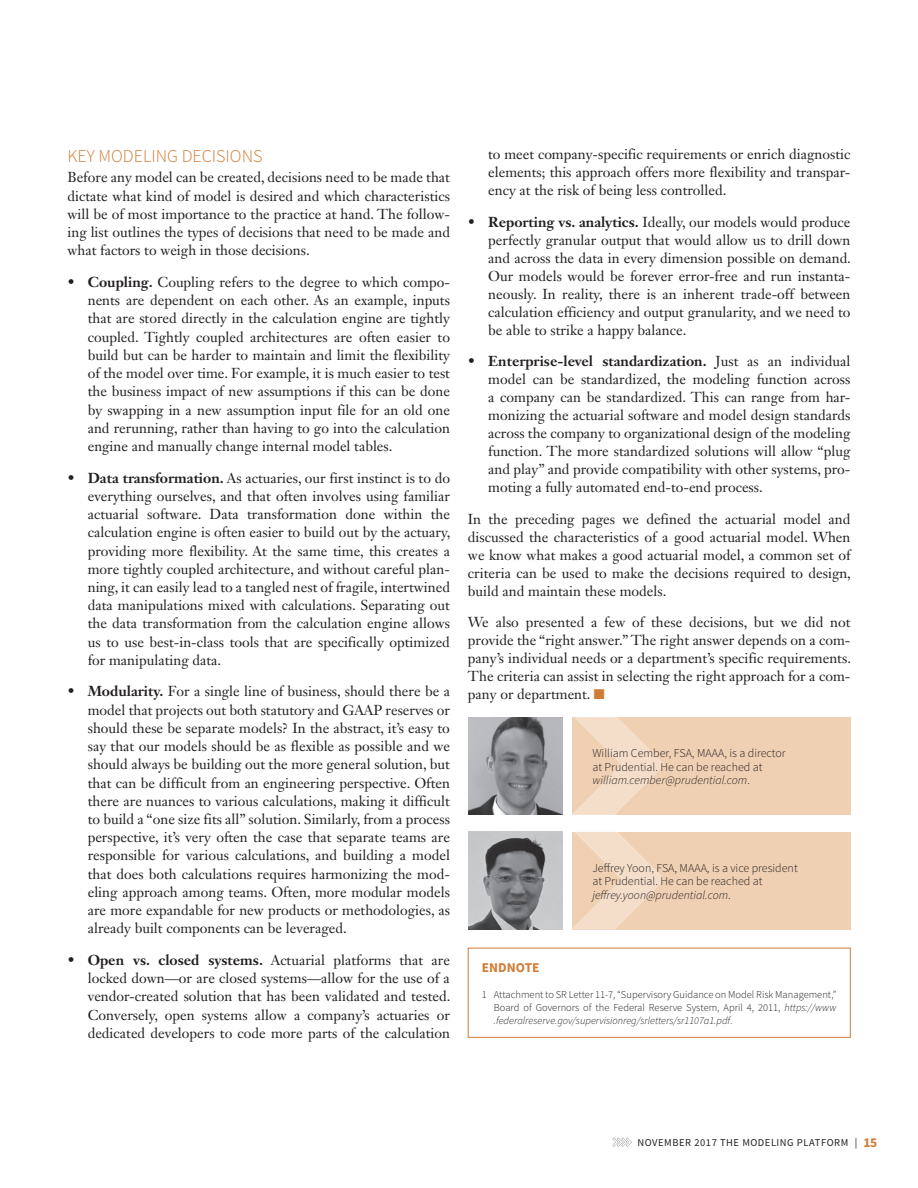
<style>
.page{position:relative;width:918px;height:1188px;background:#fff}
.page>*{position:absolute;margin:0;border:0;box-sizing:border-box;transform-origin:0 0}
.t1{font:300 18px "Source Sans Pro";color:#d17c35}
.t2{font:14.25px/18.1px "Janson Text LT Std";color:#231f20;text-align:justify}
.t3{font:700 13.5px "Source Sans Pro";color:#d17c35}
.t4{font:300 12px/13.5px "Source Sans Pro";color:#231f20}
.t5{font:300 10.5px/12.8px "Source Sans Pro";color:#231f20;text-align:justify}
.t6{font:10.5px "Source Sans Pro";letter-spacing:.05em;color:#231f20}
.s1{font-weight:700}
.s2{color:#d17c35}
.s3{font-style:italic}
.s4{font-weight:700;font-size:13.5px;color:#d17c35}
</style>
<div class="page">
<svg style="left:612px;top:1138px;width:20px;height:9px"></svg>
<div style="left:572px;top:717px;width:278px;height:98px;background:#efd0b3"></div>
<img style="left:468px;top:717px;width:94px;height:98px">
<svg style="left:572px;top:717px;width:91px;height:98px"></svg>
<div style="left:572px;top:832px;width:278px;height:97px;background:#efd0b3"></div>
<img style="left:468px;top:832px;width:94px;height:97px">
<svg style="left:572px;top:832px;width:91px;height:97px"></svg>
<div style="left:468px;top:948px;width:382px;height:90px;border:1px solid #d17c35"></div>
<p class="t1" style="left:68px;top:145px;width:197px">KEY MODELING DECISIONS</p>
<p class="t2" style="left:68px;top:168px;width:384px">Before any model can be created, decisions need to be made that dictate what kind of model is desired and which characteristics will be of most importance to the practice at hand. The follow&shy;ing list outlines the types of decisions that need to be made and what factors to weigh in those decisions.</p>
<p class="t2" style="left:88px;top:273px;width:364px;text-indent:-20px">• <span class="s1">Coupling.</span> Coupling refers to the degree to which compo&shy;nents are dependent on each other. As an example, inputs that are stored directly in the calculation engine are tightly coupled. Tightly coupled architectures are often easier to build but can be harder to maintain and limit the flexibility of the model over time. For example, it is much easier to test the business impact of new assumptions if this can be done by swapping in a new assumption input file for an old one and rerunning, rather than having to go into the calculation engine and manually change internal model tables.</p>
<p class="t2" style="left:88px;top:469px;width:364px;text-indent:-20px">• <span class="s1">Data transformation.</span> As actuaries, our first instinct is to do everything ourselves, and that often involves using familiar actuarial software. Data transformation done within the calculation engine is often easier to build out by the actuary, providing more flexibility. At the same time, this creates a more tightly coupled architecture, and without careful plan&shy;ning, it can easily lead to a tangled nest of fragile, intertwined data manipulations mixed with calculations. Separating out the data transformation from the calculation engine allows us to use best- in- class tools that are specifically optimized for manipulating data.</p>
<p class="t2" style="left:88px;top:682px;width:364px;text-indent:-20px">• <span class="s1">Modularity.</span> For a single line of business, should there be a model that projects out both statutory and GAAP reserves or should these be separate models? In the abstract, it’s easy to say that our models should be as flexible as possible and we should always be building out the more general solution, but that can be difficult from an engineering perspective. Often there are nuances to various calculations, making it difficult to build a “one size fits all” solution. Similarly, from a process perspective, it’s very often the case that separate teams are responsible for various calculations, and building a model that does both calculations requires harmonizing the mod&shy;eling approach among teams. Often, more modular models are more expandable for new products or methodologies, as already built components can be leveraged.</p>
<p class="t2" style="left:88px;top:951px;width:364px;text-indent:-20px">• <span class="s1">Open vs. closed systems.</span> Actuarial platforms that are locked down—or are closed systems—allow for the use of a vendor- created solution that has been validated and tested.<br>Conversely, open systems allow a company’s actuaries or dedicated developers to code more parts of the calculation</p>
<p class="t2" style="left:488px;top:145px;width:364px">to meet company- specific requirements or enrich diagnostic elements; this approach offers more flexibility and transpar&shy;ency at the risk of being less controlled.</p>
<p class="t2" style="left:488px;top:213px;width:364px;text-indent:-20px">• <span class="s1">Reporting vs. analytics.</span> Ideally, our models would produce perfectly granular output that would allow us to drill down and across the data in every dimension possible on demand.<br>Our models would be forever error- free and run instanta&shy;neously. In reality, there is an inherent trade- off between calculation efficiency and output granularity, and we need to be able to strike a happy balance.</p>
<p class="t2" style="left:488px;top:352px;width:364px;text-indent:-20px">• <span class="s1">Enterprise- level standardization.</span> Just as an individual model can be standardized, the modeling function across a company can be standardized. This can range from har&shy;monizing the actuarial software and model design standards across the company to organizational design of the modeling function. The more standardized solutions will allow “plug and play” and provide compatibility with other systems, pro&shy;moting a fully automated end- to- end process.</p>
<p class="t2" style="left:468px;top:510px;width:385px">In the preceding pages we defined the actuarial model and discussed the characteristics of a good actuarial model. When we know what makes a good actuarial model, a common set of criteria can be used to make the decisions required to design, build and maintain these models.</p>
<p class="t2" style="left:468px;top:613px;width:385px">We also presented a few of these decisions, but we did not provide the “right answer.” The right answer depends on a com&shy;pany’s individual needs or a department’s specific requirements.<br>The criteria can assist in selecting the right approach for a com&shy;pany or department. <span class="s2">■</span></p>
<p class="t4" style="left:592px;top:746px;width:195px">William Cember, FSA, MAAA, is a director at Prudential. He can be reached at <span class="s3">william.cember@prudential.com</span>.</p>
<p class="t4" style="left:592px;top:861px;width:207px">Jeffrey Yoon, FSA, MAAA, is a vice president at Prudential. He can be reached at <span class="s3">jeffrey.yoon@prudential.com</span>.</p>
<p class="t3" style="left:482px;top:959px;width:59px">ENDNOTE</p>
<p class="t5" style="left:494px;top:988px;width:344px;text-indent:-12px">1 Attachment to SR Letter 11- 7, “Supervisory Guidance on Model Risk Management,” Board of Governors of the Federal Reserve System, April 4, 2011, <span class="s3">https://www .federalreserve.gov/supervisionreg/srletters/sr1107a1.pdf</span>.</p>
<p class="t6" style="left:638px;top:1136px;width:241px">NOVEMBER 2017 THE MODELING PLATFORM | <span class="s4">15</span></p>
</div>
